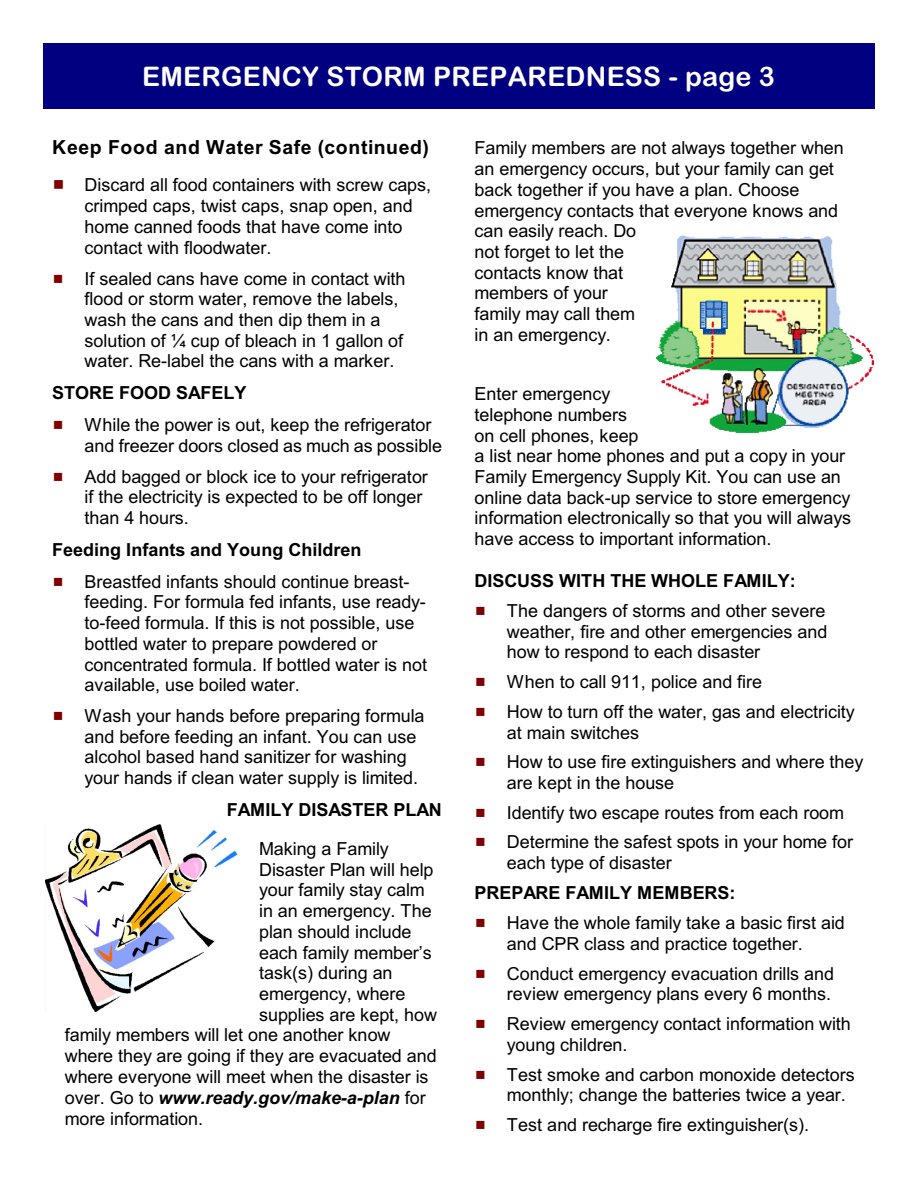
<style>
.page{position:relative;width:918px;height:1188px;background:#fff}
.page>*{position:absolute;margin:0;border:0;box-sizing:border-box;transform-origin:0 0}
.t1{font:27px "Arial Rounded MT Bold";letter-spacing:.01em;color:#fff}
.t2{font:700 19.5px "Arial";letter-spacing:.025em;color:#000}
.t3{font:18px/20.7px "Arial";color:#000}
.t4{font:700 18px "Arial";color:#000}
.t5{font:italic 700 18px "Arial";color:#000}
.s1{font-weight:400;font-style:normal}
</style>
<div class="page">
<div style="left:43px;top:43px;width:832px;height:66px;background:#000080"></div>
<img style="left:46px;top:824px;width:192px;height:188px">
<img style="left:657px;top:236px;width:216px;height:196px">
<h1 class="t1" style="left:142px;top:66px;width:634px">EMERGENCY STORM PREPAREDNESS - page 3</h1>
<p class="t2" style="left:52px;top:140px;width:378px">Keep Food and Water Safe (continued)</p>
<p class="t3" style="left:85px;top:176px;width:348px">Discard all food containers with screw caps, crimped caps, twist caps, snap open, and home canned foods that have come into contact with floodwater.</p>
<p class="t3" style="left:85px;top:270px;width:322px">If sealed cans have come in contact with flood or storm water, remove the labels, wash the cans and then dip them in a solution of ¼ cup of bleach in 1 gallon of water. Re-label the cans with a marker.</p>
<p class="t4" style="left:52px;top:386px;width:196px">STORE FOOD SAFELY</p>
<p class="t3" style="left:85px;top:416px;width:359px">While the power is out, keep the refrigerator and freezer doors closed as much as possible</p>
<p class="t3" style="left:85px;top:468px;width:345px">Add bagged or block ice to your refrigerator if the electricity is expected to be off longer than 4 hours.</p>
<p class="t4" style="left:52px;top:543px;width:311px">Feeding Infants and Young Children</p>
<p class="t3" style="left:85px;top:573px;width:344px">Breastfed infants should continue breast&shy;feeding. For formula fed infants, use ready&shy;to-feed formula. If this is not possible, use bottled water to prepare powdered or concentrated formula. If bottled water is not available, use boiled water.</p>
<p class="t3" style="left:85px;top:707px;width:342px">Wash your hands before preparing formula and before feeding an infant. You can use alcohol based hand sanitizer for washing your hands if clean water supply is limited.</p>
<p class="t4" style="left:227px;top:803px;width:217px">FAMILY DISASTER PLAN</p>
<p class="t3" style="left:259px;top:840px;width:131px">Making a Family</p>
<p class="t3" style="left:259px;top:861px;width:176px">Disaster Plan will help</p>
<p class="t3" style="left:259px;top:881px;width:167px">your family stay calm</p>
<p class="t3" style="left:259px;top:902px;width:174px">in an emergency. The</p>
<p class="t3" style="left:259px;top:923px;width:154px">plan should include</p>
<p class="t3" style="left:259px;top:943px;width:174px">each family member’s</p>
<p class="t3" style="left:259px;top:964px;width:135px">task(s) during an</p>
<p class="t3" style="left:259px;top:985px;width:148px">emergency, where</p>
<p class="t3" style="left:259px;top:1006px;width:180px">supplies are kept, how</p>
<p class="t3" style="left:65px;top:1026px;width:327px">family members will let one another know</p>
<p class="t3" style="left:65px;top:1047px;width:374px">where they are going if they are evacuated and</p>
<p class="t3" style="left:65px;top:1068px;width:365px">where everyone will meet when the disaster is</p>
<p class="t5" style="left:65px;top:1091px;width:362px"><span class="s1">over. Go to</span> www.ready.gov/make-a-plan <span class="s1">for</span></p>
<p class="t3" style="left:65px;top:1110px;width:140px">more information.</p>
<p class="t3" style="left:475px;top:139px;width:371px">Family members are not always together when an emergency occurs, but your family can get back together if you have a plan. Choose emergency contacts that everyone knows and can easily reach. Do<br>not forget to let the<br>contacts know that<br>members of your<br>family may call them<br>in an emergency.</p>
<p class="t3" style="left:475px;top:385px;width:378px">Enter emergency<br>telephone numbers<br>on cell phones, keep<br>a list near home phones and put a copy in your Family Emergency Supply Kit. You can use an online data back-up service to store emergency information electronically so that you will always have access to important information.</p>
<p class="t4" style="left:475px;top:574px;width:323px">DISCUSS WITH THE WHOLE FAMILY:</p>
<p class="t3" style="left:507px;top:602px;width:322px;text-align:justify">The dangers of storms and other severe weather, fire and other emergencies and how to respond to each disaster</p>
<p class="t3" style="left:507px;top:669px;width:349px;line-height:29.7px">When to call 911, police and fire<br>How to turn off the water, gas and electricity</p>
<p class="t3" style="left:507px;top:719px;width:358px;line-height:29.7px">at main switches<br>How to use fire extinguishers and where they</p>
<p class="t3" style="left:507px;top:769px;width:348px;line-height:29.7px">are kept in the house<br>Identify two escape routes from each room<br>Determine the safest spots in your home for</p>
<p class="t3" style="left:507px;top:854px;width:166px">each type of disaster</p>
<p class="t4" style="left:475px;top:886px;width:262px">PREPARE FAMILY MEMBERS:</p>
<p class="t3" style="left:507px;top:914px;width:339px">Have the whole family take a basic first aid and CPR class and practice together.</p>
<p class="t3" style="left:507px;top:965px;width:329px">Conduct emergency evacuation drills and review emergency plans every 6 months.</p>
<p class="t3" style="left:507px;top:1015px;width:345px">Review emergency contact information with young children.</p>
<p class="t3" style="left:507px;top:1066px;width:349px">Test smoke and carbon monoxide detectors monthly; change the batteries twice a year.</p>
<p class="t3" style="left:507px;top:1116px;width:304px">Test and recharge fire extinguisher(s).</p>
</div>
